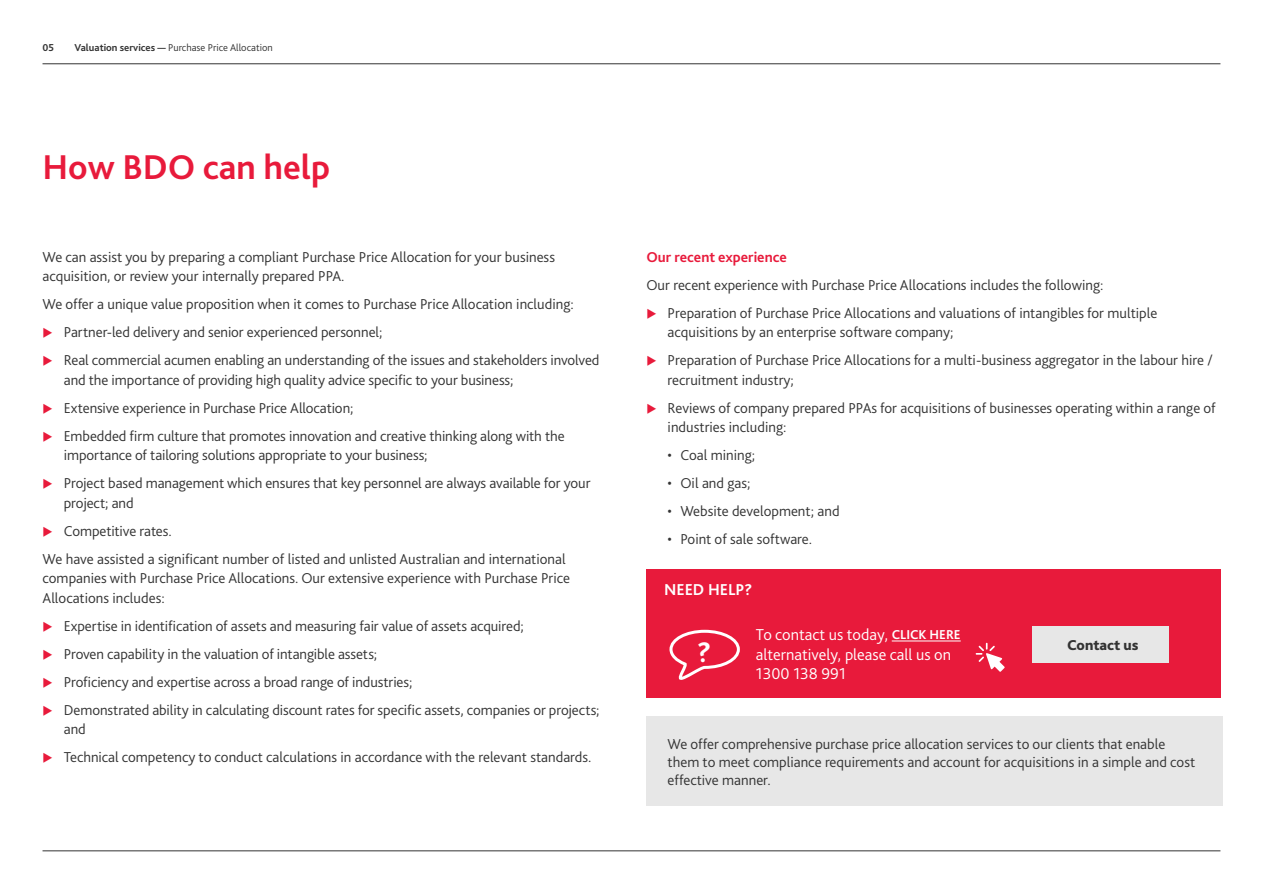
<style>
.page{position:relative;width:1263px;height:893px;background:#fff}
.page>*{position:absolute;margin:0;border:0;box-sizing:border-box;transform-origin:0 0}
.t1{font:700 36px "Bliss Pro";color:#e81a3b}
.t2{font:700 29.7px "Bliss Pro";color:#fff}
.t3{font:300 16.5px/19.5px "Bliss Pro";color:#fff}
.t4{font:700 16.5px "Bliss Pro";color:#fff}
.t5{font:300 15px/28px "Bliss Pro";color:#333}
.t6{font:700 15px "Bliss Pro";color:#e81a3b}
.t7{font:800 15px "Bliss Pro";color:#333}
.t8{font:300 10.5px "Bliss Pro";color:#333}
.t9{font:700 10.5px "Bliss Pro";color:#333}
.s1{font-weight:700}
.s2{font-weight:700;font-size:13.5px}
</style>
<div class="page">
<div style="left:646px;top:716px;width:576px;height:90px;background:#e7e7e7"></div>
<div style="left:646px;top:569px;width:574px;height:129px;background:#e81a3b"></div>
<svg style="left:669px;top:629px;width:71px;height:51px"></svg>
<svg style="left:976px;top:643px;width:29px;height:29px"></svg>
<hr style="left:892px;top:641px;width:69px;height:1px;background:#fff">
<div style="left:1032px;top:626px;width:137px;height:37px;background:#e7e7e7"></div>
<hr style="left:43px;top:63px;width:1177px;height:1px;background:#333">
<hr style="left:43px;top:850px;width:1177px;height:1px;background:#333">
<p class="t9" style="left:43px;top:40px;width:13px">05</p>
<p class="t8" style="left:74px;top:40px;width:200px"><span class="s1">Valuation services —</span> Purchase Price Allocation</p>
<h1 class="t1" style="left:43px;top:145px;width:289px">How BDO can help</h1>
<p class="t5" style="left:43px;top:246px;width:514px;line-height:19.5px">We can assist you by preparing a compliant Purchase Price Allocation for your business acquisition, or review your internally prepared PPA.</p>
<p class="t5" style="left:64px;top:290px;width:537px;text-indent:-21px">We offer a unique value proposition when it comes to Purchase Price Allocation including:<br>Partner-led delivery and senior experienced personnel;<br>Real commercial acumen enabling an understanding of the issues and stakeholders involved</p>
<p class="t5" style="left:64px;top:365px;width:502px">and the importance of providing high quality advice specific to your business;<br>Extensive experience in Purchase Price Allocation;<br>Embedded firm culture that promotes innovation and creative thinking along with the</p>
<p class="t5" style="left:64px;top:441px;width:528px">importance of tailoring solutions appropriate to your business;<br>Project based management which ensures that key personnel are always available for your</p>
<p class="t5" style="left:64px;top:488px;width:71px">project; and</p>
<p class="t5" style="left:64px;top:516px;width:110px">Competitive rates.</p>
<p class="t5" style="left:43px;top:544px;width:525px">We have assisted a significant number of listed and unlisted Australian and international</p>
<p class="t5" style="left:43px;top:568px;width:529px;line-height:19.5px">companies with Purchase Price Allocations. Our extensive experience with Purchase Price<br>Allocations includes:</p>
<p class="t5" style="left:64px;top:611px;width:537px">Expertise in identification of assets and measuring fair value of assets acquired;<br>Proven capability in the valuation of intangible assets;<br>Proficiency and expertise across a broad range of industries;<br>Demonstrated ability in calculating discount rates for specific assets, companies or projects;</p>
<p class="t5" style="left:64px;top:715px;width:529px">and<br>Technical competency to conduct calculations in accordance with the relevant standards.</p>
<p class="t6" style="left:646px;top:247px;width:142px">Our recent experience</p>
<p class="t5" style="left:668px;top:270px;width:491px;text-indent:-21px">Our recent experience with Purchase Price Allocations includes the following:<br>Preparation of Purchase Price Allocations and valuations of intangibles for multiple</p>
<p class="t5" style="left:668px;top:318px;width:547px">acquisitions by an enterprise software company;<br>Preparation of Purchase Price Allocations for a multi-business aggregator in the labour hire /</p>
<p class="t5" style="left:668px;top:365px;width:549px">recruitment industry;<br>Reviews of company prepared PPAs for acquisitions of businesses operating within a range of</p>
<p class="t5" style="left:668px;top:413px;width:120px">industries including:</p>
<p class="t5" style="left:668px;top:441px;width:89px">• Coal mining;</p>
<p class="t5" style="left:668px;top:469px;width:84px">• Oil and gas;</p>
<p class="t5" style="left:668px;top:497px;width:174px">• Website development; and</p>
<p class="t5" style="left:668px;top:525px;width:146px">• Point of sale software.</p>
<p class="t4" style="left:664px;top:579px;width:90px">NEED HELP?</p>
<h2 class="t2" style="left:697px;top:634px;width:16px">?</h2>
<p class="t3" style="left:756px;top:625px;width:206px">To contact us today, <span class="s2">CLICK HERE </span>alternatively, please call us on<br>1300 138 991</p>
<p class="t7" style="left:1067px;top:636px;width:73px">Contact us</p>
<p class="t5" style="left:668px;top:735px;width:529px;line-height:18px">We offer comprehensive purchase price allocation services to our clients that enable them to meet compliance requirements and account for acquisitions in a simple and cost effective manner.</p>
</div>
